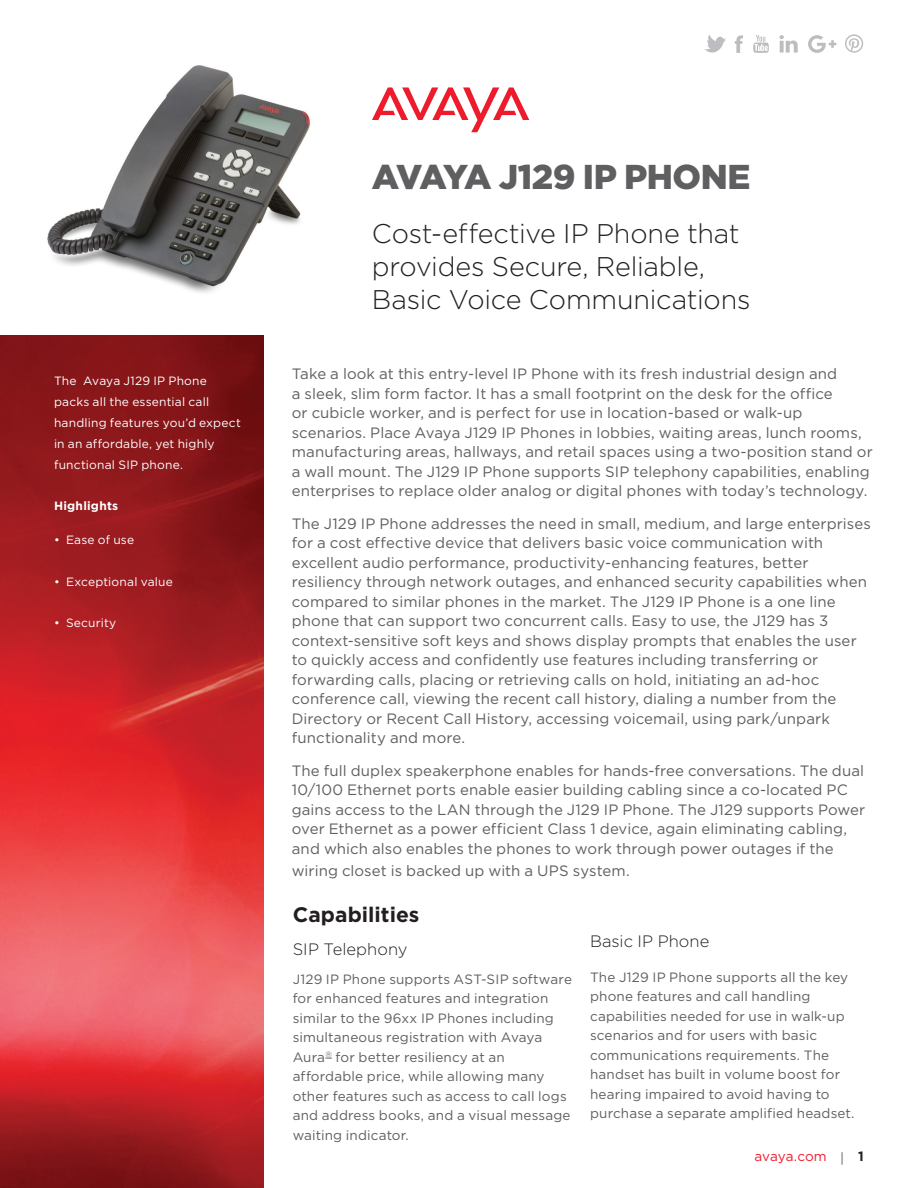
<style>
.page{position:relative;width:918px;height:1188px;background:#fff}
.page>*{position:absolute;margin:0;border:0;box-sizing:border-box;transform-origin:0 0}
.t1{font:900 34.5px "Gotham";letter-spacing:-.015em;color:#5f5f62}
.Subtitle{font:300 27px/33px "Gotham";letter-spacing:-.01em;color:#231f20}
.Body_Header{font:700 21px "Gotham";color:#231f20}
.Body_Subhead{font:300 16.5px "Gotham";letter-spacing:.005em;color:#231f20}
.Body_copy{font:300 16.5px "Gotham";letter-spacing:.005em;color:#231f20}
.intro{font:15px/19.5px "Gotham";letter-spacing:.005em;color:#5f5f62}
.Body_copy-2{font:13.5px/19.5px "Gotham";letter-spacing:.01em;color:#5f5f62}
.Body_Subhead-2{font:13.5px/19.5px "Gotham";letter-spacing:.01em;color:#5f5f62}
.t2{font:13.5px "Gotham";color:#ee1b2c}
.CoverCallout_K_O{font:12px/21px "Gotham";letter-spacing:.015em;color:#fff}
.CoverCallout_K_O-2{font:700 12px "Gotham";letter-spacing:.02em;color:#fff}
.s1{color:#5f5f62}
.s2{font-weight:700;color:#231f20}
</style>
<div class="page">
<img style="left:47px;top:65px;width:263px;height:228px">
<img style="left:0;top:336px;width:264px;height:852px">
<svg style="left:372px;top:87px;width:157px;height:45px"></svg>
<svg style="left:779px;top:35px;width:19px;height:18px"></svg>
<svg style="left:735px;top:35px;width:8px;height:18px"></svg>
<svg style="left:753px;top:35px;width:16px;height:18px"></svg>
<svg style="left:705px;top:35px;width:21px;height:18px"></svg>
<svg style="left:849px;top:38px;width:11px;height:13px"></svg>
<div style="left:845px;top:34px;width:18px;height:19px;border:1px solid #bcbdc0;border-radius:50%"></div>
<svg style="left:808px;top:35px;width:28px;height:18px"></svg>
<p class="CoverCallout_K_O" style="left:54px;top:370px;width:188px">The Avaya J129 IP Phone packs all the essential call handling features you’d expect in an affordable, yet highly functional SIP phone.</p>
<p class="CoverCallout_K_O-2" style="left:54px;top:499px;width:66px">Highlights</p>
<p class="CoverCallout_K_O" style="left:54px;top:529px;width:82px">• Ease of use</p>
<p class="CoverCallout_K_O" style="left:54px;top:571px;width:121px">• Exceptional value</p>
<p class="CoverCallout_K_O" style="left:54px;top:612px;width:64px">• Security</p>
<p class="t1" style="left:372px;top:157px;width:380px">AVAYA J129 IP PHONE</p>
<p class="Subtitle" style="left:372px;top:216px;width:380px">Cost-effective IP Phone that provides Secure, Reliable,<br>Basic Voice Communications</p>
<p class="intro" style="left:292px;top:364px;width:583px">Take a look at this entry-level IP Phone with its fresh industrial design and<br>a sleek, slim form factor. It has a small footprint on the desk for the office<br>or cubicle worker, and is perfect for use in location-based or walk-up scenarios. Place Avaya J129 IP Phones in lobbies, waiting areas, lunch rooms, manufacturing areas, hallways, and retail spaces using a two-position stand or a wall mount. The J129 IP Phone supports SIP telephony capabilities, enabling enterprises to replace older analog or digital phones with today’s technology.</p>
<p class="intro" style="left:292px;top:514px;width:581px">The J129 IP Phone addresses the need in small, medium, and large enterprises for a cost effective device that delivers basic voice communication with excellent audio performance, productivity-enhancing features, better resiliency through network outages, and enhanced security capabilities when compared to similar phones in the market. The J129 IP Phone is a one line phone that can support two concurrent calls. Easy to use, the J129 has 3 context-sensitive soft keys and shows display prompts that enables the user to quickly access and confidently use features including transferring or forwarding calls, placing or retrieving calls on hold, initiating an ad-hoc conference call, viewing the recent call history, dialing a number from the Directory or Recent Call History, accessing voicemail, using park/unpark functionality and more.</p>
<p class="intro" style="left:292px;top:760px;width:575px">The full duplex speakerphone enables for hands-free conversations. The dual 10/100 Ethernet ports enable easier building cabling since a co-located PC gains access to the LAN through the J129 IP Phone. The J129 supports Power over Ethernet as a power efficient Class 1 device, again eliminating cabling, and which also enables the phones to work through power outages if the</p>
<p class="intro" style="left:292px;top:861px;width:340px">wiring closet is backed up with a UPS system.</p>
<p class="Body_Header" style="left:293px;top:903px;width:128px">Capabilities</p>
<p class="Body_Subhead" style="left:293px;top:941px;width:116px">SIP Telephony</p>
<p class="Body_copy-2" style="left:293px;top:969px;width:281px">J129 IP Phone supports AST-SIP software for enhanced features and integration similar to the 96xx IP Phones including simultaneous registration with Avaya Aura<sup>®</sup> for better resiliency at an affordable price, while allowing many other features such as access to call logs and address books, and a visual message waiting indicator.</p>
<p class="Body_copy" style="left:590px;top:932px;width:121px">Basic IP Phone</p>
<p class="Body_Subhead-2" style="left:590px;top:967px;width:266px">The J129 IP Phone supports all the key phone features and call handling capabilities needed for use in walk-up scenarios and for users with basic communications requirements. The handset has built in volume boost for hearing impaired to avoid having to purchase a separate amplified headset.</p>
<p class="t2" style="left:755px;top:1149px;width:111px">avaya.com <span class="s1">|</span> <span class="s2">1</span></p>
</div>
